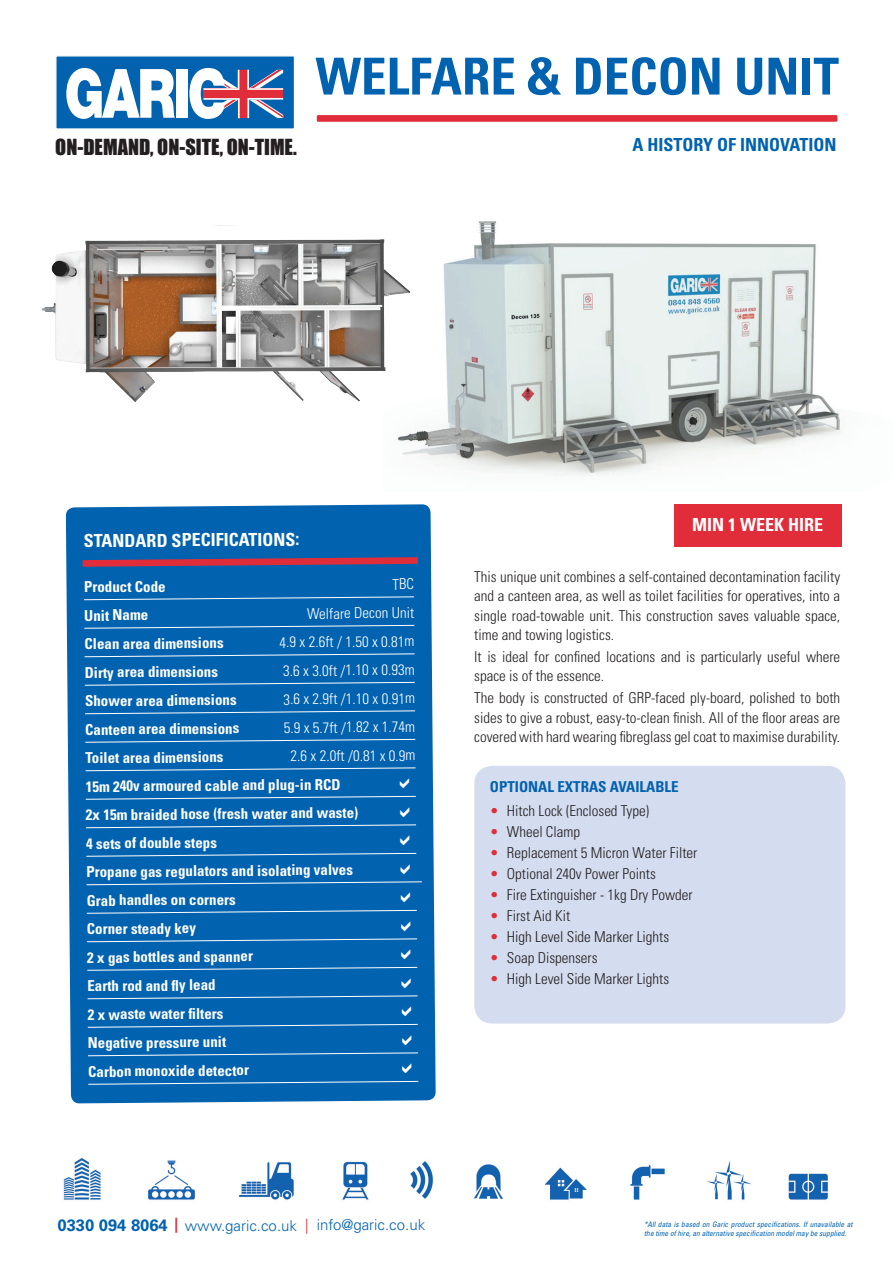
<style>
.page{position:relative;width:893px;height:1263px;background:#fff}
.page>*{position:absolute;margin:0;border:0;box-sizing:border-box;transform-origin:0 0}
.t1{font:700 condensed 51px "Univers";color:#0162b0}
.t2{font:20.4px "Impact";color:#231f20}
.t3{font:700 condensed 18px "Univers";letter-spacing:-.01em;color:#fff}
.t4{font:700 condensed 18px "Univers";color:#0162b0}
.Main_text{font:300 condensed 15px/19.5px "Univers";color:#231f20;text-align:justify}
.table_bold{font:700 condensed 15px "Univers";color:#fff}
.bulleted_text{font:300 condensed 15px "Univers";color:#231f20}
.table_bold-2{font:300 condensed 15px "Univers";color:#fff}
.t5{font:300 15px "Univers";color:#0162b0}
.t6{font:700 condensed 15px "Univers";color:#0162b0}
.t7{font:italic condensed 7.5px/9px "Univers";color:#0162b0}
.s1{color:#e02d39}
.s2{font-weight:700;font-size:16.5px}
.s3{font-weight:700;font-stretch:condensed;color:#e02d39}
</style>
<div class="page">
<div style="left:55px;top:55px;width:240px;height:75px;background:#0162b0;border:1px solid #fff"></div>
<svg style="left:66px;top:68px;width:109px;height:51px"></svg>
<div style="left:176px;top:69px;width:11px;height:49px;background:#fff"></div>
<svg style="left:189px;top:68px;width:94px;height:51px"></svg>
<img style="left:63px;top:1158px;width:765px;height:42px">
<div style="left:317px;top:115px;width:520px;height:7px;background:#e02d39"></div>
<img style="left:397px;top:221px;width:446px;height:255px">
<img style="left:41px;top:221px;width:387px;height:200px">
<div style="left:674px;top:504px;width:168px;height:43px;background:#e02d39"></div>
<div style="left:474px;top:766px;width:371px;height:257px;background:#d4dcef;border-radius:18px"></div>
<div style="left:66px;top:504px;width:370px;height:599px;background:#0162b0"></div>
<svg style="left:83px;top:557px;width:335px;height:10px"></svg>
<svg style="left:84px;top:596px;width:330px;height:4px"></svg>
<svg style="left:84px;top:625px;width:331px;height:4px"></svg>
<svg style="left:84px;top:653px;width:331px;height:4px"></svg>
<svg style="left:84px;top:682px;width:331px;height:4px"></svg>
<svg style="left:85px;top:710px;width:330px;height:4px"></svg>
<svg style="left:85px;top:739px;width:331px;height:4px"></svg>
<svg style="left:85px;top:767px;width:331px;height:4px"></svg>
<svg style="left:85px;top:796px;width:331px;height:4px"></svg>
<svg style="left:86px;top:824px;width:330px;height:4px"></svg>
<svg style="left:86px;top:853px;width:331px;height:4px"></svg>
<svg style="left:86px;top:881px;width:336px;height:4px"></svg>
<svg style="left:86px;top:910px;width:331px;height:4px"></svg>
<svg style="left:87px;top:938px;width:330px;height:4px"></svg>
<svg style="left:87px;top:967px;width:331px;height:4px"></svg>
<svg style="left:87px;top:995px;width:331px;height:4px"></svg>
<svg style="left:87px;top:1024px;width:331px;height:4px"></svg>
<svg style="left:88px;top:1052px;width:330px;height:4px"></svg>
<svg style="left:88px;top:1081px;width:331px;height:4px"></svg>
<svg style="left:400px;top:778px;width:9px;height:10px"></svg>
<svg style="left:400px;top:807px;width:9px;height:10px"></svg>
<svg style="left:400px;top:835px;width:10px;height:10px"></svg>
<svg style="left:401px;top:864px;width:9px;height:10px"></svg>
<svg style="left:401px;top:892px;width:9px;height:10px"></svg>
<svg style="left:401px;top:921px;width:9px;height:10px"></svg>
<svg style="left:401px;top:949px;width:10px;height:10px"></svg>
<svg style="left:402px;top:978px;width:9px;height:10px"></svg>
<svg style="left:402px;top:1006px;width:9px;height:10px"></svg>
<svg style="left:402px;top:1035px;width:9px;height:10px"></svg>
<svg style="left:402px;top:1063px;width:10px;height:10px"></svg>
<svg style="left:392px;top:578px;width:21px;height:12px"></svg>
<h2 class="t2" style="left:55px;top:131px;width:243px">ON-DEMAND, ON-SITE, ON-TIME.</h2>
<p class="t1" style="left:316px;top:45px;width:525px">WELFARE &amp; DECON UNIT</p>
<p class="t4" style="left:632px;top:134px;width:206px">A HISTORY OF INNOVATION</p>
<p class="t3" style="left:84px;top:529px;width:218px">STANDARD SPECIFICATIONS:</p>
<p class="table_bold" style="left:84px;top:578px;width:83px;rotate:-1deg">Product Code</p>
<p class="table_bold" style="left:84px;top:606px;width:66px;rotate:-1deg">Unit Name</p>
<p class="table_bold-2" style="left:307px;top:605px;width:109px;rotate:-1deg">Welfare Decon Unit</p>
<p class="table_bold" style="left:84px;top:635px;width:141px;rotate:-1deg">Clean area dimensions</p>
<p class="table_bold-2" style="left:279px;top:634px;width:136px;rotate:-1deg">4.9 x 2.6ft / 1.50 x 0.81m</p>
<p class="table_bold" style="left:85px;top:664px;width:135px;rotate:-1deg">Dirty area dimensions</p>
<p class="table_bold-2" style="left:283px;top:662px;width:133px;rotate:-1deg">3.6 x 3.0ft /1.10 x 0.93m</p>
<p class="table_bold" style="left:85px;top:692px;width:153px;rotate:-1deg">Shower area dimensions</p>
<p class="table_bold-2" style="left:283px;top:691px;width:133px;rotate:-1deg">3.6 x 2.9ft /1.10 x 0.91m</p>
<p class="table_bold" style="left:85px;top:721px;width:156px;rotate:-1deg">Canteen area dimensions</p>
<p class="table_bold-2" style="left:283px;top:719px;width:133px;rotate:-1deg">5.9 x 5.7ft /1.82 x 1.74m</p>
<p class="table_bold" style="left:85px;top:749px;width:140px;rotate:-1deg">Toilet area dimensions</p>
<p class="table_bold-2" style="left:290px;top:748px;width:126px;rotate:-1deg">2.6 x 2.0ft /0.81 x 0.9m</p>
<p class="table_bold" style="left:86px;top:778px;width:256px;rotate:-1deg">15m 240v armoured cable and plug-in RCD</p>
<p class="table_bold" style="left:86px;top:807px;width:274px;rotate:-1deg">2x 15m braided hose (fresh water and waste)</p>
<p class="table_bold" style="left:86px;top:835px;width:132px;rotate:-1deg">4 sets of double steps</p>
<p class="table_bold" style="left:86px;top:864px;width:268px;rotate:-1deg">Propane gas regulators and isolating valves</p>
<p class="table_bold" style="left:86px;top:892px;width:151px;rotate:-1deg">Grab handles on corners</p>
<p class="table_bold" style="left:87px;top:920px;width:111px;rotate:-1deg">Corner steady key</p>
<p class="table_bold" style="left:87px;top:949px;width:167px;rotate:-1deg">2 x gas bottles and spanner</p>
<p class="table_bold" style="left:87px;top:977px;width:130px;rotate:-1deg">Earth rod and fl y lead</p>
<p class="table_bold" style="left:87px;top:1006px;width:137px;rotate:-1deg">2 x waste water fi lters</p>
<p class="table_bold" style="left:88px;top:1034px;width:140px;rotate:-1deg">Negative pressure unit</p>
<p class="table_bold" style="left:88px;top:1063px;width:162px;rotate:-1deg">Carbon monoxide detector</p>
<p class="t3" style="left:692px;top:514px;width:133px">MIN 1 WEEK HIRE</p>
<p class="Main_text" style="left:474px;top:567px;width:367px">This unique unit combines a self-contained decontamination facility and a canteen area, as well as toilet facilities for operatives, into a single road-towable unit. This construction saves valuable space, time and towing logistics.</p>
<p class="Main_text" style="left:474px;top:647px;width:367px">It is ideal for confined locations and is particularly useful where space is of the essence.</p>
<p class="Main_text" style="left:474px;top:688px;width:367px">The body is constructed of GRP-faced ply-board, polished to both sides to give a robust, easy-to-clean finish. All of the floor areas are covered with hard wearing fibreglass gel coat to maximise durability.</p>
<p class="t6" style="left:490px;top:777px;width:190px">OPTIONAL EXTRAS AVAILABLE</p>
<p class="bulleted_text" style="left:490px;top:802px;width:161px"><span class="s1">•</span> Hitch Lock (Enclosed Type)</p>
<p class="bulleted_text" style="left:490px;top:823px;width:92px"><span class="s1">•</span> Wheel Clamp</p>
<p class="bulleted_text" style="left:490px;top:844px;width:209px"><span class="s1">•</span> Replacement 5 Micron Water Filter</p>
<p class="bulleted_text" style="left:490px;top:865px;width:168px"><span class="s1">•</span> Optional 240v Power Points</p>
<p class="bulleted_text" style="left:490px;top:886px;width:204px"><span class="s1">•</span> Fire Extinguisher - 1kg Dry Powder</p>
<p class="bulleted_text" style="left:490px;top:907px;width:82px"><span class="s1">•</span> First Aid Kit</p>
<p class="bulleted_text" style="left:490px;top:928px;width:181px"><span class="s1">•</span> High Level Side Marker Lights</p>
<p class="bulleted_text" style="left:490px;top:949px;width:109px"><span class="s1">•</span> Soap Dispensers</p>
<p class="bulleted_text" style="left:490px;top:970px;width:181px"><span class="s1">•</span> High Level Side Marker Lights</p>
<p class="t5" style="left:58px;top:1216px;width:369px"><span class="s2">0330 094 8064</span> <span class="s3">|</span> www.garic.co.uk <span class="s1">|</span> info@garic.co.uk</p>
<p class="t7" style="left:644px;top:1220px;width:210px">*All data is based on Garic product specifications. If unavailable at the time of hire, an alternative specification model may be supplied.</p>
</div>
